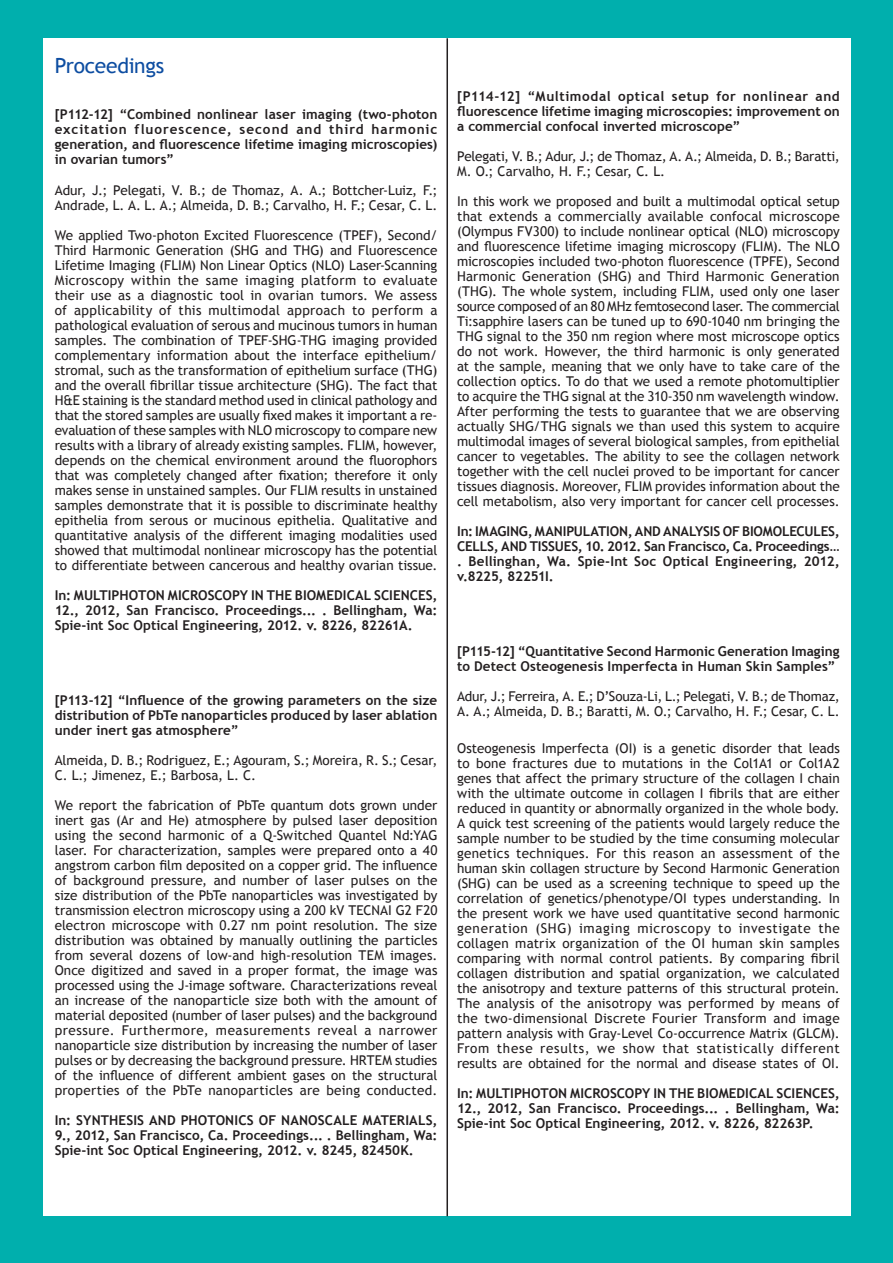
<style>
.page{position:relative;width:893px;height:1263px;background:#00afad}
.page>*{position:absolute;margin:0;border:0;box-sizing:border-box;transform-origin:0 0}
.t1{font:21px "Trebuchet MS";letter-spacing:-.015em;color:#0d4da1}
.t2{font:13.5px/15px "Trebuchet MS";color:#231f20}
.t3{font:700 13.5px/15px "Trebuchet MS";color:#231f20;text-align:justify}
</style>
<div class="page">
<div style="left:43px;top:38px;width:807px;height:1178px;background:#fff"></div>
<hr style="left:446px;top:38px;width:2px;height:1178px;background:#231f20">
<h1 class="t1" style="left:55px;top:54px;width:111px">Proceedings</h1>
<p class="t3" style="left:55px;top:107px;width:384px">[P112-12] “Combined nonlinear laser imaging (two-photon excitation fluorescence, second and third harmonic generation, and fluorescence lifetime imaging microscopies) in ovarian tumors”</p>
<p class="t2" style="left:55px;top:183px;width:384px">Adur, J.; Pelegati, V. B.; de Thomaz, A. A.; Bottcher-Luiz, F.;<br>Andrade, L. A. L. A.; Almeida, D. B.; Carvalho, H. F.; Cesar, C. L.</p>
<p class="t2" style="left:55px;top:228px;width:384px;text-align:justify">We applied Two-photon Excited Fluorescence (TPEF), Second/ Third Harmonic Generation (SHG and THG) and Fluorescence Lifetime Imaging (FLIM) Non Linear Optics (NLO) Laser-Scanning Microscopy within the same imaging platform to evaluate their use as a diagnostic tool in ovarian tumors. We assess of applicability of this multimodal approach to perform a pathological evaluation of serous and mucinous tumors in human samples. The combination of TPEF-SHG-THG imaging provided complementary information about the interface epithelium/ stromal, such as the transformation of epithelium surface (THG) and the overall fibrillar tissue architecture (SHG). The fact that H&amp;E staining is the standard method used in clinical pathology and that the stored samples are usually fixed makes it important a re&shy;evaluation of these samples with NLO microscopy to compare new results with a library of already existing samples. FLIM, however, depends on the chemical environment around the fluorophors that was completely changed after fixation; therefore it only makes sense in unstained samples. Our FLIM results in unstained samples demonstrate that it is possible to discriminate healthy epithelia from serous or mucinous epithelia. Qualitative and quantitative analysis of the different imaging modalities used showed that multimodal nonlinear microscopy has the potential to differentiate between cancerous and healthy ovarian tissue.</p>
<p class="t3" style="left:55px;top:588px;width:384px">In: MULTIPHOTON MICROSCOPY IN THE BIOMEDICAL SCIENCES, 12., 2012, San Francisco. Proceedings... . Bellingham, Wa:<br>Spie-int Soc Optical Engineering, 2012. v. 8226, 82261A.</p>
<p class="t3" style="left:55px;top:693px;width:384px">[P113-12] “Influence of the growing parameters on the size distribution of PbTe nanoparticles produced by laser ablation under inert gas atmosphere”</p>
<p class="t2" style="left:55px;top:753px;width:384px">Almeida, D. B.; Rodriguez, E.; Agouram, S.; Moreira, R. S.; Cesar,<br>C. L.; Jimenez, E.; Barbosa, L. C.</p>
<p class="t2" style="left:55px;top:798px;width:384px;text-align:justify">We report the fabrication of PbTe quantum dots grown under inert gas (Ar and He) atmosphere by pulsed laser deposition using the second harmonic of a Q-Switched Quantel Nd:YAG laser. For characterization, samples were prepared onto a 40 angstrom carbon film deposited on a copper grid. The influence of background pressure, and number of laser pulses on the size distribution of the PbTe nanoparticles was investigated by transmission electron microscopy using a 200 kV TECNAI G2 F20 electron microscope with 0.27 nm point resolution. The size distribution was obtained by manually outlining the particles from several dozens of low-and high-resolution TEM images.<br>Once digitized and saved in a proper format, the image was processed using the J-image software. Characterizations reveal an increase of the nanoparticle size both with the amount of material deposited (number of laser pulses) and the background pressure. Furthermore, measurements reveal a narrower nanoparticle size distribution by increasing the number of laser pulses or by decreasing the background pressure. HRTEM studies of the influence of different ambient gases on the structural properties of the PbTe nanoparticles are being conducted.</p>
<p class="t3" style="left:55px;top:1113px;width:384px">In: SYNTHESIS AND PHOTONICS OF NANOSCALE MATERIALS, 9., 2012, San Francisco, Ca. Proceedings... . Bellingham, Wa:<br>Spie-int Soc Optical Engineering, 2012. v. 8245, 82450K.</p>
<p class="t3" style="left:457px;top:88px;width:384px">[P114-12] “Multimodal optical setup for nonlinear and fluorescence lifetime imaging microscopies: improvement on a commercial confocal inverted microscope”</p>
<p class="t2" style="left:457px;top:149px;width:384px">Pelegati, V. B.; Adur, J.; de Thomaz, A. A.; Almeida, D. B.; Baratti,<br>M. O.; Carvalho, H. F.; Cesar, C. L.</p>
<p class="t2" style="left:457px;top:194px;width:384px;text-align:justify">In this work we proposed and built a multimodal optical setup that extends a commercially available confocal microscope (Olympus FV300) to include nonlinear optical (NLO) microscopy and fluorescence lifetime imaging microscopy (FLIM). The NLO microscopies included two-photon fluorescence (TPFE), Second Harmonic Generation (SHG) and Third Harmonic Generation (THG). The whole system, including FLIM, used only one laser source composed of an 80 MHz femtosecond laser. The commercial Ti:sapphire lasers can be tuned up to 690-1040 nm bringing the THG signal to the 350 nm region where most microscope optics do not work. However, the third harmonic is only generated at the sample, meaning that we only have to take care of the collection optics. To do that we used a remote photomultiplier to acquire the THG signal at the 310-350 nm wavelength window.<br>After performing the tests to guarantee that we are observing actually SHG/THG signals we than used this system to acquire multimodal images of several biological samples, from epithelial cancer to vegetables. The ability to see the collagen network together with the cell nuclei proved to be important for cancer tissues diagnosis. Moreover, FLIM provides information about the cell metabolism, also very important for cancer cell processes.</p>
<p class="t3" style="left:457px;top:523px;width:384px">In: IMAGING, MANIPULATION, AND ANALYSIS OF BIOMOLECULES, CELLS, AND TISSUES, 10. 2012. San Francisco, Ca. Proceedings… . Bellinghan, Wa. Spie-Int Soc Optical Engineering, 2012, v.8225, 82251I.</p>
<p class="t3" style="left:457px;top:643px;width:384px">[P115-12] “Quantitative Second Harmonic Generation Imaging to Detect Osteogenesis Imperfecta in Human Skin Samples”</p>
<p class="t2" style="left:457px;top:689px;width:384px">Adur, J.; Ferreira, A. E.; D’Souza-Li, L.; Pelegati, V. B.; de Thomaz,<br>A. A.; Almeida, D. B.; Baratti, M. O.; Carvalho, H. F.; Cesar, C. L.</p>
<p class="t2" style="left:457px;top:741px;width:384px;text-align:justify">Osteogenesis Imperfecta (OI) is a genetic disorder that leads to bone fractures due to mutations in the Col1A1 or Col1A2 genes that affect the primary structure of the collagen I chain with the ultimate outcome in collagen I fibrils that are either reduced in quantity or abnormally organized in the whole body.<br>A quick test screening of the patients would largely reduce the sample number to be studied by the time consuming molecular genetics techniques. For this reason an assessment of the human skin collagen structure by Second Harmonic Generation (SHG) can be used as a screening technique to speed up the correlation of genetics/phenotype/OI types understanding. In the present work we have used quantitative second harmonic generation (SHG) imaging microscopy to investigate the collagen matrix organization of the OI human skin samples comparing with normal control patients. By comparing fibril collagen distribution and spatial organization, we calculated the anisotropy and texture patterns of this structural protein.<br>The analysis of the anisotropy was performed by means of the two-dimensional Discrete Fourier Transform and image pattern analysis with Gray-Level Co-occurrence Matrix (GLCM).<br>From these results, we show that statistically different results are obtained for the normal and disease states of OI.</p>
<p class="t3" style="left:457px;top:1086px;width:384px">In: MULTIPHOTON MICROSCOPY IN THE BIOMEDICAL SCIENCES, 12., 2012, San Francisco. Proceedings... . Bellingham, Wa:<br>Spie-int Soc Optical Engineering, 2012. v. 8226, 82263P.</p>
</div>
